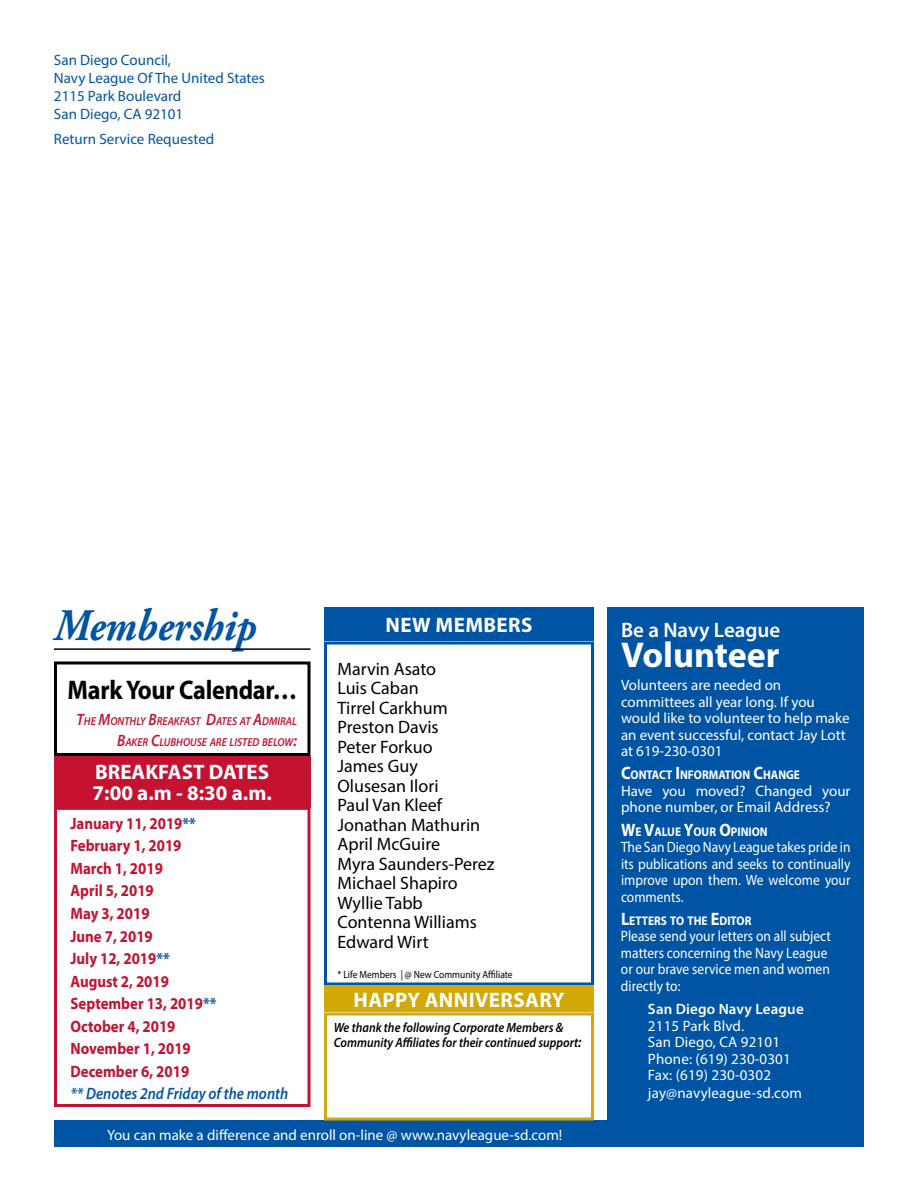
<style>
.page{position:relative;width:918px;height:1188px;background:#fff}
.page>*{position:absolute;margin:0;border:0;box-sizing:border-box;transform-origin:0 0}
.t1{font:italic 700 45px "Adobe Garamond Pro";color:#0054a4;scale:.9 1}
.t2{font:700 36px "Myriad Pro";color:#fff}
.t3{font:700 27px "Myriad Pro";letter-spacing:-.01em;color:#000;scale:.9 1}
.t4{font:700 21px/21px "Myriad Pro";color:#fff}
.t5{font:700 21px "Myriad Pro";letter-spacing:.02em;color:#fff}
.t6{font:600 21px "Myriad Pro";color:#fff}
.t7{font:18px/19.5px "Myriad Pro";color:#000}
.t8{font:700 16.5px/22.5px "Myriad Pro";color:#c41230;scale:.9 1}
.t9{font:italic 600 16.5px "Myriad Pro";color:#0054a4;scale:.9 1}
.t10{font:15px/16.5px "Myriad Pro";color:#fff}
.t11{font:15px/16.5px "Myriad Pro";color:#fff;text-align:justify;scale:.9 1}
.t12{font:15px/18px "Myriad Pro";color:#0054a4}
.t13{font:600 15px "Myriad Pro";letter-spacing:.01em;color:#fff}
.t14{font:italic 600 13.5px/15px "Myriad Pro";color:#000;scale:.9 1}
.t15{font:700 12.6px "Myriad Pro";color:#fff;scale:.9 1}
.t16{font:italic 600 11.55px/21px "Myriad Pro";color:#c41230;text-align:right;scale:.9 1}
.t17{font:10.5px "Myriad Pro";color:#000;scale:.9 1}
.s1{font-size:16.5px}
.s2{color:#0054a4}
.s3{font-size:15px}
.s4{font-size:18px}
</style>
<div class="page">
<div style="left:54px;top:1120px;width:810px;height:28px;background:#0054a4"></div>
<div style="left:608px;top:608px;width:256px;height:512px;background:#0054a4"></div>
<hr style="left:54px;top:648px;width:256px;height:2px;background:#000">
<div style="left:54px;top:662px;width:256px;height:94px;border:3px solid #000"></div>
<div style="left:54px;top:756px;width:256px;height:51px;background:#c41230"></div>
<div style="left:54px;top:807px;width:256px;height:300px;border:3px solid #c41230"></div>
<div style="left:324px;top:608px;width:270px;height:33px;background:#0054a4"></div>
<div style="left:324px;top:642px;width:270px;height:344px;border:3px solid #0054a4"></div>
<div style="left:324px;top:986px;width:270px;height:26px;background:#d3a809"></div>
<div style="left:324px;top:1012px;width:270px;height:108px;border:3px solid #d3a809"></div>
<p class="t12" style="left:54px;top:51px;width:212px">San Diego Council,<br>Navy League Of The United States<br>2115 Park Boulevard<br>San Diego, CA 92101</p>
<p class="t12" style="left:54px;top:130px;width:162px">Return Service Requested</p>
<h1 class="t1" style="left:54px;top:600px;width:227px">Membership</h1>
<h3 class="t3" style="left:68px;top:672px;width:257px">Mark Your Calendar…</h3>
<p class="t16" style="left:77px;top:710px;width:246px"><span class="s1">T</span>HE <span class="s1">M</span>ONTHLY <span class="s1">B</span>REAKFAST <span class="s1">D</span>ATES AT <span class="s1">A</span>DMIRAL<br><span class="s1">B</span>AKER <span class="s1">C</span>LUBHOUSE ARE LISTED BELOW<span class="s1">:</span></p>
<h3 class="t4" style="left:93px;top:761px;width:181px">BREAKFAST DATES<br>7:00 a.m - 8:30 a.m.</h3>
<p class="t8" style="left:70px;top:812px;width:164px">January 11, 2019<span class="s2">**<br></span>February 1, 2019<br>March 1, 2019<br>April 5, 2019<br>May 3, 2019<br>June 7, 2019<br>July 12, 2019<span class="s2">**<br></span>August 2, 2019<br>September 13, 2019<span class="s2">**<br></span>October 4, 2019<br>November 1, 2019<br>December 6, 2019</p>
<p class="t9" style="left:70px;top:1083px;width:244px">** Denotes 2nd Friday of the month</p>
<h3 class="t5" style="left:386px;top:611px;width:148px">NEW MEMBERS</h3>
<p class="t7" style="left:338px;top:659px;width:159px">Marvin Asato<br>Luis Caban<br>Tirrel Carkhum<br>Preston Davis<br>Peter Forkuo<br>James Guy<br>Olusesan Ilori<br>Paul Van Kleef<br>Jonathan Mathurin<br>April McGuire<br>Myra Saunders-Perez<br>Michael Shapiro<br>Wyllie Tabb<br>Contenna Williams<br>Edward Wirt</p>
<p class="t17" style="left:338px;top:968px;width:196px">* Life Members | @ New Community Affiliate</p>
<h3 class="t5" style="left:353px;top:986px;width:213px">HAPPY ANNIVERSARY</h3>
<p class="t14" style="left:334px;top:1020px;width:277px">We thank the following Corporate Members &amp;<br>Community Affiliates for their continued support<span class="s3">:</span></p>
<p class="t10" style="left:107px;top:1126px;width:457px">You can make a difference and enroll on-line @ www.navyleague-sd.com!</p>
<h3 class="t6" style="left:621px;top:616px;width:161px">Be a Navy League</h3>
<h2 class="t2" style="left:621px;top:631px;width:160px">Volunteer</h2>
<p class="t10" style="left:621px;top:676px;width:230px">Volunteers are needed on committees all year long. If you would like to volunteer to help make an event successful, contact Jay Lott at 619-230-0301</p>
<p class="t15" style="left:621px;top:767px;width:200px"><span class="s4">C</span>ONTACT <span class="s4">I</span> NFORMATION <span class="s4">C</span>HANGE</p>
<p class="t10" style="left:621px;top:782px;width:231px">Have you moved? Changed your phone number, or Email Address?</p>
<p class="t15" style="left:621px;top:823px;width:165px"><span class="s4">W</span>E <span class="s4">V</span>ALUE <span class="s4">Y</span>OUR <span class="s4">O</span>PINION</p>
<p class="t11" style="left:621px;top:838px;width:257px">The San Diego Navy League takes pride in its publications and seeks to continually improve upon them. We welcome your comments.</p>
<p class="t15" style="left:621px;top:912px;width:146px"><span class="s4">L</span>ETTERS TO THE <span class="s4">E</span>DITOR</p>
<p class="t11" style="left:621px;top:928px;width:235px;text-align:left">Please send your letters on all subject matters concerning the Navy League or our brave service men and women directly to:</p>
<p class="t13" style="left:648px;top:999px;width:157px">San Diego Navy League</p>
<p class="t10" style="left:648px;top:1017px;width:144px">2115 Park Blvd.<br>San Diego, CA 92101<br>Phone: (619) 230-0301<br>Fax: (619) 230-0302</p>
<p class="t10" style="left:648px;top:1084px;width:155px">jay@navyleague-sd.com</p>
</div>
